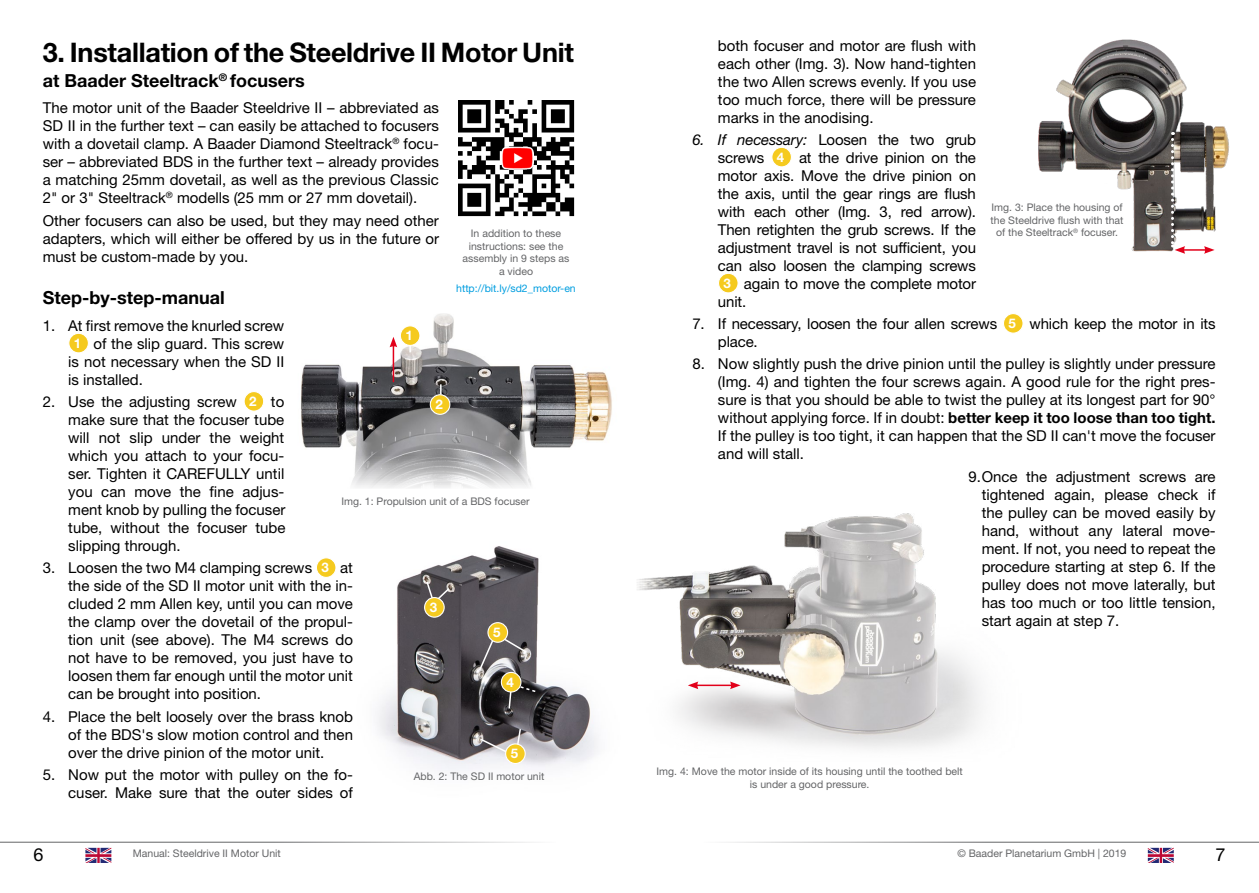
<style>
.page{position:relative;width:1259px;height:893px;background:#fff}
.page>*{position:absolute;margin:0;border:0;box-sizing:border-box;transform-origin:0 0}
.t1{font:700 27px "Helvetica Neue LT Std";letter-spacing:-.01em;color:#000}
.t2{font:700 18px "Helvetica Neue LT Std";color:#000}
.t3{font:18px "Helvetica Neue LT Std";color:#000}
.t4{font:15px/18px "Helvetica Neue LT Std";color:#000;text-align:justify}
.t5{font:700 13.35px "Helvetica Neue LT Std";color:#fff}
.t6{font:10.5px/12.6px "Helvetica Neue LT Std";color:#646567;text-align:center}
.t7{font:10.5px "Helvetica Neue LT Std";color:#009ee0}
.s1{font-style:italic}
.s2{font-weight:700;font-size:13.35px;color:#fff}
.s3{font-weight:700}
</style>
<div class="page">
<hr style="left:0;top:842px;width:556px;height:1px;background:#646567">
<hr style="left:703px;top:842px;width:556px;height:1px;background:#646567">
<svg style="left:85px;top:848px;width:26px;height:15px"></svg>
<svg style="left:1147px;top:848px;width:26px;height:15px"></svg>
<img style="left:301px;top:313px;width:311px;height:175px">
<div style="left:772px;top:147px;width:19px;height:20px;background:#f5ca1f;border-radius:50%"></div>
<div style="left:771px;top:147px;width:21px;height:20px;border:1px solid #fff;border-radius:50%"></div>
<div style="left:718px;top:273px;width:20px;height:20px;background:#f5ca1f;border-radius:50%"></div>
<div style="left:718px;top:273px;width:20px;height:20px;border:1px solid #fff;border-radius:50%"></div>
<div style="left:1003px;top:314px;width:20px;height:19px;background:#f5ca1f;border-radius:50%"></div>
<div style="left:1003px;top:313px;width:20px;height:21px;border:1px solid #fff;border-radius:50%"></div>
<div style="left:69px;top:333px;width:19px;height:20px;background:#f5ca1f;border-radius:50%"></div>
<div style="left:68px;top:333px;width:21px;height:20px;border:1px solid #fff;border-radius:50%"></div>
<div style="left:244px;top:392px;width:20px;height:19px;background:#f5ca1f;border-radius:50%"></div>
<div style="left:243px;top:391px;width:21px;height:21px;border:1px solid #fff;border-radius:50%"></div>
<div style="left:316px;top:558px;width:20px;height:19px;background:#f5ca1f;border-radius:50%"></div>
<div style="left:316px;top:557px;width:20px;height:21px;border:1px solid #fff;border-radius:50%"></div>
<img style="left:377px;top:546px;width:221px;height:225px">
<img style="left:1038px;top:39px;width:191px;height:213px">
<hr style="left:1182px;top:249px;width:24px;height:2px;background:#e2001a">
<svg style="left:1204px;top:246px;width:10px;height:8px"></svg>
<svg style="left:1171px;top:132px;width:14px;height:122px"></svg>
<svg style="left:425px;top:580px;width:26px;height:28px"></svg>
<svg style="left:478px;top:636px;width:17px;height:36px"></svg>
<svg style="left:501px;top:636px;width:27px;height:18px"></svg>
<svg style="left:507px;top:691px;width:6px;height:19px"></svg>
<svg style="left:519px;top:685px;width:18px;height:8px"></svg>
<svg style="left:409px;top:346px;width:2px;height:6px"></svg>
<svg style="left:458px;top:100px;width:116px;height:116px"></svg>
<hr style="left:393px;top:345px;width:1px;height:37px;background:#e2001a">
<svg style="left:389px;top:337px;width:8px;height:10px"></svg>
<img style="left:637px;top:513px;width:344px;height:236px">
<hr style="left:696px;top:685px;width:36px;height:1px;background:#e2001a">
<svg style="left:688px;top:681px;width:10px;height:8px"></svg>
<svg style="left:730px;top:681px;width:10px;height:8px"></svg>
<div style="left:430px;top:395px;width:20px;height:19px;background:#f5ca1f;border-radius:50%"></div>
<div style="left:430px;top:394px;width:20px;height:21px;border:1px solid #fff;border-radius:50%"></div>
<div style="left:424px;top:598px;width:20px;height:19px;background:#f5ca1f;border-radius:50%"></div>
<div style="left:424px;top:597px;width:21px;height:21px;border:1px solid #fff;border-radius:50%"></div>
<div style="left:501px;top:672px;width:20px;height:20px;background:#f5ca1f;border-radius:50%"></div>
<div style="left:501px;top:672px;width:20px;height:20px;border:1px solid #fff;border-radius:50%"></div>
<div style="left:488px;top:623px;width:19px;height:19px;background:#f5ca1f;border-radius:50%"></div>
<div style="left:487px;top:622px;width:21px;height:21px;border:1px solid #fff;border-radius:50%"></div>
<div style="left:505px;top:744px;width:20px;height:19px;background:#f5ca1f;border-radius:50%"></div>
<div style="left:505px;top:743px;width:21px;height:21px;border:1px solid #fff;border-radius:50%"></div>
<svg style="left:478px;top:727px;width:44px;height:29px"></svg>
<div style="left:400px;top:326px;width:20px;height:19px;background:#f5ca1f;border-radius:50%"></div>
<div style="left:400px;top:325px;width:20px;height:21px;border:1px solid #fff;border-radius:50%"></div>
<img style="left:501px;top:147px;width:33px;height:23px">
<p class="t4" style="left:718px;top:36px;width:260px">both focuser and motor are flush with each other (Img. 3). Now hand-tighten the two Allen screws evenly. If you use too much force, there will be pressure marks in the anodising.</p>
<p class="t4" style="left:692px;top:130px;width:285px"><span class="s1">6. If necessary:</span> Loosen the two grub</p>
<p class="t4" style="left:718px;top:148px;width:259px">screws <span class="s2">4</span> at the drive pinion on the</p>
<p class="t4" style="left:718px;top:166px;width:259px">motor axis. Move the drive pinion on</p>
<p class="t4" style="left:718px;top:184px;width:259px">the axis, until the gear rings are flush</p>
<p class="t4" style="left:718px;top:202px;width:259px">with each other (Img. 3, red arrow).</p>
<p class="t4" style="left:718px;top:220px;width:259px">Then retighten the grub screws. If the</p>
<p class="t4" style="left:718px;top:238px;width:259px">adjustment travel is not sufficient, you</p>
<p class="t4" style="left:718px;top:256px;width:259px">can also loosen the clamping screws</p>
<p class="t4" style="left:723px;top:274px;width:254px"><span class="s2">3</span> again to move the complete motor</p>
<p class="t4" style="left:718px;top:292px;width:30px">unit.</p>
<p class="t4" style="left:718px;top:315px;width:499px;text-indent:-26px">7. If necessary, loosen the four allen screws <span class="s2">5</span> which keep the motor in its place.</p>
<p class="t4" style="left:718px;top:355px;width:499px;text-indent:-26px">8. Now slightly push the drive pinion until the pulley is slightly under pressure (Img. 4) and tighten the four screws again. A good rule for the right pres&shy;sure is that you should be able to twist the pulley at its longest part for 90° without applying force. If in doubt: <span class="s3">better keep it too loose than too tight.<br></span>If the pulley is too tight, it can happen that the SD II can't move the focuser and will stall.</p>
<p class="t4" style="left:981px;top:467px;width:235px;text-indent:-13px">9.Once the adjustment screws are tightened again, please check if the pulley can be moved easily by hand, without any lateral move&shy;ment. If not, you need to repeat the procedure starting at step 6. If the pulley does not move laterally, but has too much or too little tension, start again at step 7.</p>
<h1 class="t1" style="left:43px;top:35px;width:533px">3. Installation of the Steeldrive II Motor Unit</h1>
<p class="t2" style="left:43px;top:69px;width:263px">at Baader Steeltrack<sup>®</sup> focusers</p>
<p class="t4" style="left:43px;top:99px;width:398px">The motor unit of the Baader Steeldrive II – abbreviated as SD II in the further text – can easily be attached to focusers with a dovetail clamp. A Baader Diamond Steeltrack<sup>®</sup> focu&shy;ser – abbreviated BDS in the further text – already provides a matching 25mm dovetail, as well as the previous Classic 2" or 3" Steeltrack<sup>®</sup> modells (25 mm or 27 mm dovetail).</p>
<p class="t4" style="left:43px;top:211px;width:398px">Other focusers can also be used, but they may need other adapters, which will either be offered by us in the future or must be custom-made by you.</p>
<p class="t2" style="left:43px;top:287px;width:183px">Step-by-step-manual</p>
<p class="t4" style="left:43px;top:316px;width:243px">1. At first remove the knurled screw</p>
<p class="t4" style="left:74px;top:334px;width:212px"><span class="s2">1</span> of the slip guard. This screw</p>
<p class="t4" style="left:68px;top:352px;width:217px">is not necessary when the SD II</p>
<p class="t4" style="left:68px;top:370px;width:76px">is installed.</p>
<p class="t4" style="left:68px;top:393px;width:219px;text-indent:-26px">2. Use the adjusting screw <span class="s2">2</span> to make sure that the focuser tube will not slip under the weight which you attach to your focu&shy;ser. Tighten it CAREFULLY until you can move the fine adjus&shy;ment knob by pulling the focuser tube, without the focuser tube slipping through.</p>
<p class="t4" style="left:68px;top:559px;width:286px;text-indent:-26px">3. Loosen the two M4 clamping screws <span class="s2">3</span> at the side of the SD II motor unit with the in&shy;cluded 2 mm Allen key, until you can move the clamp over the dovetail of the propul&shy;tion unit (see above). The M4 screws do not have to be removed, you just have to loosen them far enough until the motor unit can be brought into position.</p>
<p class="t4" style="left:68px;top:707px;width:286px;text-indent:-26px">4. Place the belt loosely over the brass knob of the BDS's slow motion control and then over the drive pinion of the motor unit.</p>
<p class="t4" style="left:43px;top:765px;width:312px;text-align:right">5. Now put the motor with pulley on the fo&shy;cuser. Make sure that the outer sides of</p>
<p class="t6" style="left:990px;top:201px;width:135px">Img. 3: Place the housing of the Steeldrive flush with that of the Steeltrack<sup>®</sup> focuser.</p>
<p class="t6" style="left:463px;top:227px;width:108px">In addition to these instructions: see the assembly in 9 steps as a video</p>
<p class="t7" style="left:456px;top:282px;width:121px">http://bit.ly/sd2_motor-en</p>
<p class="t5" style="left:405px;top:327px;width:9px">1</p>
<p class="t5" style="left:435px;top:396px;width:9px">2</p>
<p class="t6" style="left:341px;top:494px;width:190px">Img. 1: Propulsion unit of a BDS focuser</p>
<p class="t5" style="left:430px;top:599px;width:9px">3</p>
<p class="t5" style="left:493px;top:624px;width:9px">5</p>
<p class="t5" style="left:506px;top:674px;width:9px">4</p>
<p class="t5" style="left:511px;top:745px;width:9px">5</p>
<p class="t6" style="left:414px;top:769px;width:132px">Abb. 2: The SD II motor unit</p>
<p class="t6" style="left:656px;top:765px;width:308px">Img. 4: Move the motor inside of its housing until the toothed belt is under a good pressure.</p>
<p class="t3" style="left:33px;top:843px;width:12px">6</p>
<p class="t6" style="left:133px;top:847px;width:150px">Manual: Steeldrive II Motor Unit</p>
<p class="t6" style="left:957px;top:847px;width:171px">© Baader Planetarium GmbH | 2019</p>
<p class="t3" style="left:1215px;top:843px;width:12px">7</p>
</div>
